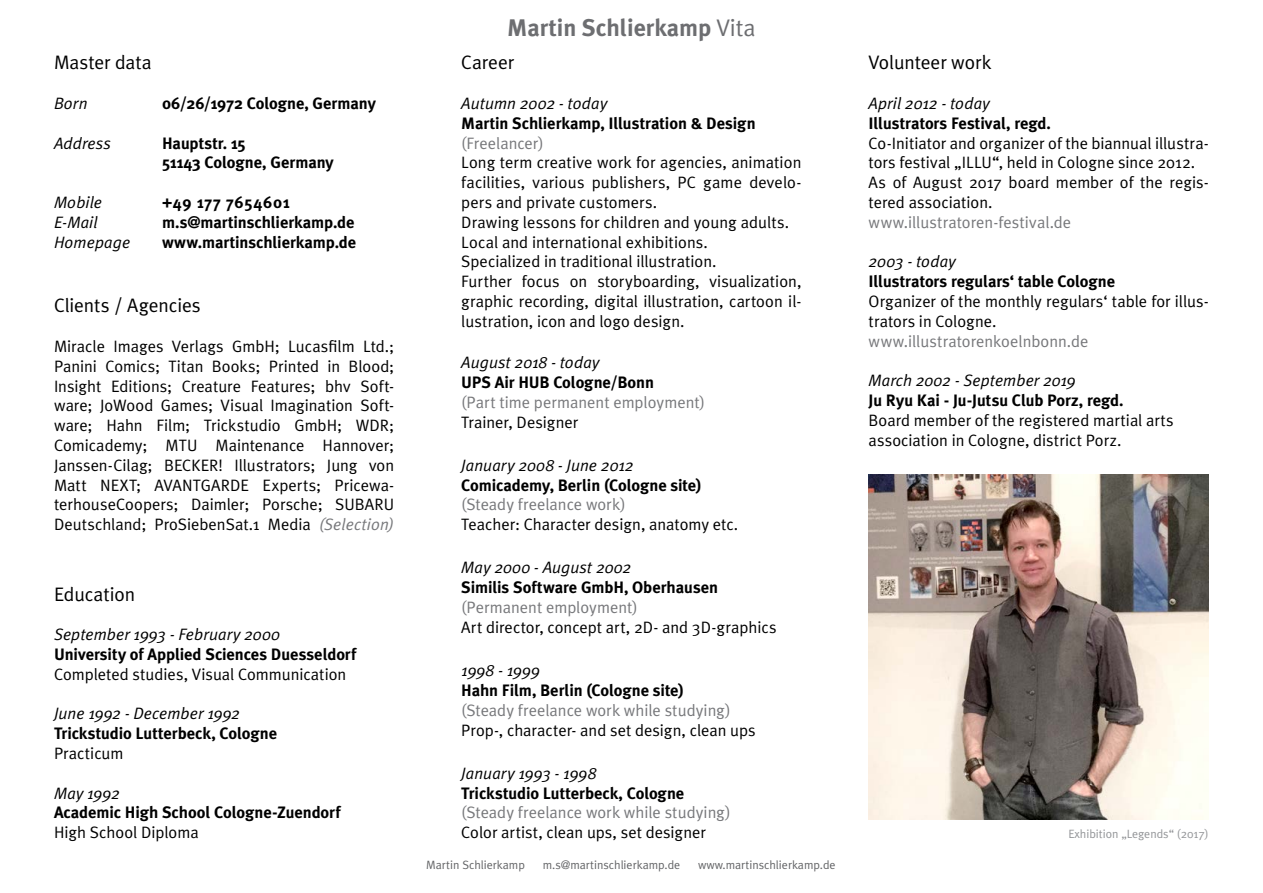
<style>
.page{position:relative;width:1263px;height:893px;background:#fff}
.page>*{position:absolute;margin:0;border:0;box-sizing:border-box;transform-origin:0 0}
.t1{font:700 24px "Meta Plus";color:#6d6e71}
.t2{font:19.5px "Meta Plus Normal";letter-spacing:-.005em;color:#000}
.t3{font:16.5px/19.8px "Meta Plus Normal";color:#000}
.t4{font:700 16.5px/19.8px "Meta Plus";letter-spacing:-.005em;color:#000}
.t5{font:italic 16.5px "Meta Plus Normal";letter-spacing:.005em;color:#000}
.t6{font:16.5px "Meta Plus Normal";color:#77787b}
.t7{font:700 16.5px "Meta Plus";letter-spacing:.045em;color:#000}
.t8{font:12px "Meta Plus Normal";color:#636466}
.t9{font:12px "Meta Plus Normal";color:#939598}
.s1{font-style:italic;color:#77787b}
.s2{font-family:"Meta Plus Normal";font-weight:400}
</style>
<div class="page">
<img style="left:868px;top:474px;width:341px;height:346px">
<p class="t2" style="left:54px;top:51px;width:99px">Master data</p>
<p class="t5" style="left:54px;top:94px;width:35px">Born</p>
<p class="t4" style="left:162px;top:93px;width:215px">06/26/1972 Cologne, Germany</p>
<p class="t5" style="left:54px;top:133px;width:58px">Address</p>
<p class="t4" style="left:162px;top:133px;width:173px">Hauptstr. 15<br>51143 Cologne, Germany</p>
<p class="t5" style="left:54px;top:193px;width:50px">Mobile</p>
<p class="t7" style="left:162px;top:193px;width:129px">+49 177 7654601</p>
<p class="t5" style="left:54px;top:213px;width:45px">E-Mail</p>
<p class="t4" style="left:162px;top:212px;width:194px">m.s@martinschlierkamp.de</p>
<p class="t5" style="left:54px;top:232px;width:78px">Homepage</p>
<p class="t4" style="left:162px;top:232px;width:196px">www.martinschlierkamp.de</p>
<p class="t2" style="left:54px;top:294px;width:148px">Clients / Agencies</p>
<p class="t3" style="left:54px;top:336px;width:342px;text-align:justify">Miracle Images Verlags GmbH; Lucasfilm Ltd.; Panini Comics; Titan Books; Printed in Blood; Insight Editions; Creature Features; bhv Soft&shy;ware; JoWood Games; Visual Imagination Soft&shy;ware; Hahn Film; Trickstudio GmbH; WDR; Comicademy; MTU Maintenance Hannover; Janssen-Cilag; BECKER! Illustrators; Jung von Matt NEXT; AVANTGARDE Experts; Pricewa&shy;terhouseCoopers; Daimler; Porsche; SUBARU Deutschland; ProSiebenSat.1 Media <span class="s1">(Selection)</span></p>
<p class="t2" style="left:54px;top:582px;width:83px">Education</p>
<p class="t5" style="left:54px;top:625px;width:228px">September 1993 - February 2000</p>
<p class="t4" style="left:54px;top:644px;width:304px">University of Applied Sciences Duesseldorf</p>
<p class="t3" style="left:54px;top:664px;width:294px">Completed studies, Visual Communication</p>
<p class="t5" style="left:54px;top:704px;width:188px">June 1992 - December 1992</p>
<p class="t4" style="left:54px;top:723px;width:225px">Trickstudio Lutterbeck, Cologne</p>
<p class="t3" style="left:54px;top:743px;width:71px">Practicum</p>
<p class="t5" style="left:54px;top:783px;width:67px">May 1992</p>
<p class="t4" style="left:54px;top:803px;width:288px">Academic High School Cologne-Zuendorf</p>
<p class="t3" style="left:54px;top:822px;width:146px">High School Diploma</p>
<h1 class="t1" style="left:507px;top:14px;width:250px">Martin Schlierkamp <span class="s2">Vita</span></h1>
<p class="t2" style="left:868px;top:51px;width:124px">Volunteer work</p>
<p class="t5" style="left:868px;top:94px;width:123px">April 2012 - today</p>
<p class="t4" style="left:868px;top:113px;width:184px">Illustrators Festival, regd.</p>
<p class="t3" style="left:868px;top:133px;width:342px">Co-Initiator and organizer of the biannual illustra&shy;tors festival „ILLU“, held in Cologne since 2012.<br>As of August 2017 board member of the regis&shy;tered association.</p>
<p class="t6" style="left:868px;top:213px;width:204px">www.illustratoren-festival.de</p>
<p class="t5" style="left:868px;top:252px;width:89px">2003 - today</p>
<p class="t4" style="left:868px;top:272px;width:248px">Illustrators regulars‘ table Cologne</p>
<p class="t3" style="left:868px;top:291px;width:342px">Organizer of the monthly regulars‘ table for illus&shy;trators in Cologne.</p>
<p class="t6" style="left:868px;top:331px;width:221px">www.illustratorenkoelnbonn.de</p>
<p class="t5" style="left:868px;top:371px;width:209px">March 2002 - September 2019</p>
<p class="t4" style="left:868px;top:390px;width:257px">Ju Ryu Kai - Ju-Jutsu Club Porz, regd.</p>
<p class="t3" style="left:868px;top:410px;width:307px">Board member of the registered martial arts association in Cologne, district Porz.</p>
<p class="t2" style="left:461px;top:51px;width:55px">Career</p>
<p class="t5" style="left:461px;top:94px;width:148px">Autumn 2002 - today</p>
<p class="t4" style="left:461px;top:113px;width:296px">Martin Schlierkamp, Illustration &amp; Design</p>
<p class="t6" style="left:461px;top:133px;width:84px">(Freelancer)</p>
<p class="t3" style="left:461px;top:153px;width:342px">Long term creative work for agencies, animation facilities, various publishers, PC game develo&shy;pers and private customers.<br>Drawing lessons for children and young adults.<br>Local and international exhibitions.<br>Specialized in traditional illustration.<br>Further focus on storyboarding, visualization, graphic recording, digital illustration, cartoon il&shy;lustration, icon and logo design.</p>
<p class="t5" style="left:461px;top:353px;width:140px">August 2018 - today</p>
<p class="t4" style="left:461px;top:372px;width:194px">UPS Air HUB Cologne/Bonn</p>
<p class="t6" style="left:461px;top:393px;width:245px">(Part time permanent employment)</p>
<p class="t3" style="left:461px;top:412px;width:119px">Trainer, Designer</p>
<p class="t5" style="left:461px;top:456px;width:174px">January 2008 - June 2012</p>
<p class="t4" style="left:461px;top:475px;width:242px">Comicademy, Berlin (Cologne site)</p>
<p class="t6" style="left:461px;top:495px;width:166px">(Steady freelance work)</p>
<p class="t3" style="left:461px;top:514px;width:279px">Teacher: Character design, anatomy etc.</p>
<p class="t5" style="left:461px;top:558px;width:172px">May 2000 - August 2002</p>
<p class="t4" style="left:461px;top:578px;width:258px">Similis Software GmbH, Oberhausen</p>
<p class="t6" style="left:461px;top:598px;width:178px">(Permanent employment)</p>
<p class="t3" style="left:461px;top:617px;width:317px">Art director, concept art, 2D- and 3D-graphics</p>
<p class="t5" style="left:461px;top:661px;width:80px">1998 - 1999</p>
<p class="t4" style="left:461px;top:680px;width:224px">Hahn Film, Berlin (Cologne site)</p>
<p class="t6" style="left:461px;top:700px;width:271px">(Steady freelance work while studying)</p>
<p class="t3" style="left:461px;top:720px;width:296px">Prop-, character- and set design, clean ups</p>
<p class="t5" style="left:461px;top:763px;width:137px">January 1993 - 1998</p>
<p class="t4" style="left:461px;top:783px;width:225px">Trickstudio Lutterbeck, Cologne</p>
<p class="t6" style="left:461px;top:803px;width:271px">(Steady freelance work while studying)</p>
<p class="t3" style="left:461px;top:822px;width:246px">Color artist, clean ups, set designer</p>
<p class="t9" style="left:1068px;top:827px;width:142px">Exhibition „Legends“ (2017)</p>
<p class="t8" style="left:426px;top:858px;width:100px">Martin Schlierkamp</p>
<p class="t8" style="left:543px;top:858px;width:139px">m.s@martinschlierkamp.de</p>
<p class="t8" style="left:698px;top:858px;width:139px">www.martinschlierkamp.de</p>
</div>
